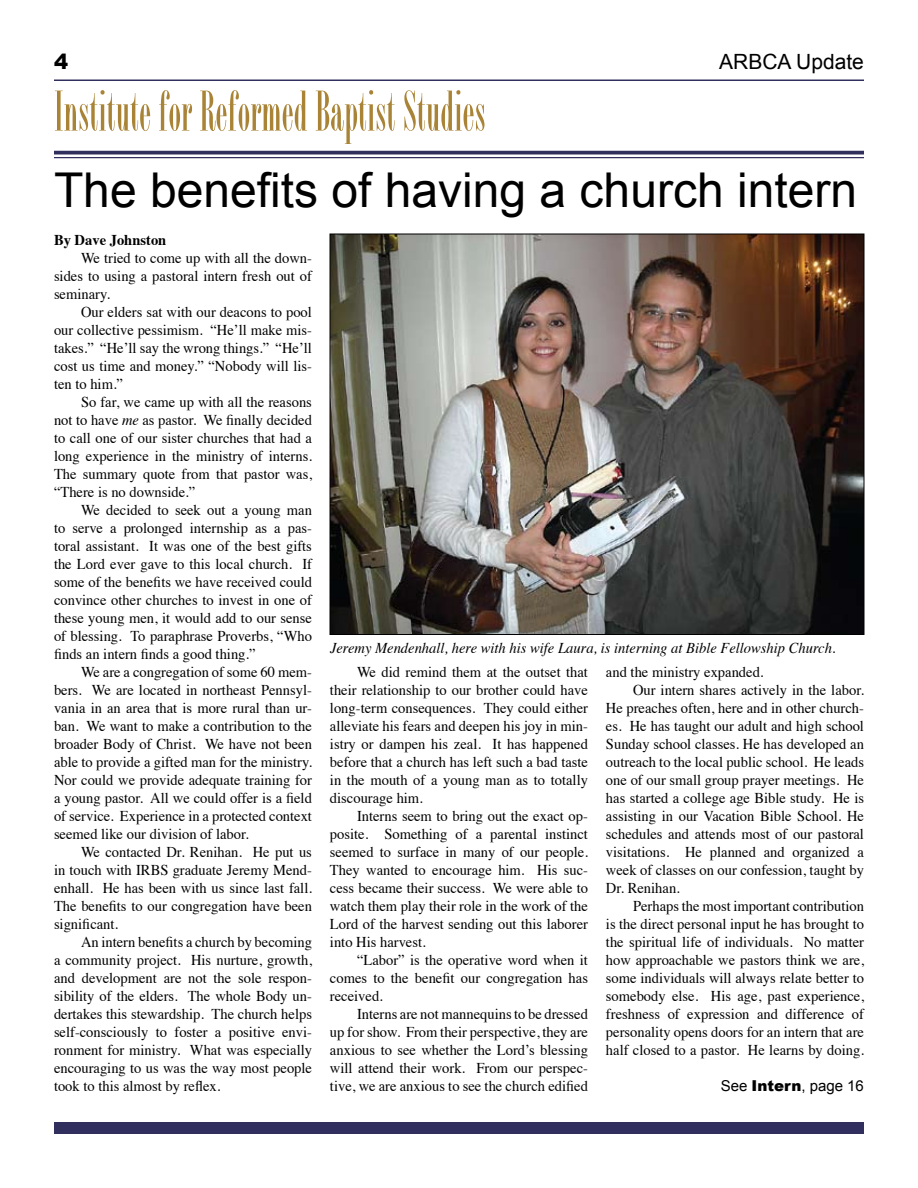
<style>
.page{position:relative;width:918px;height:1188px;background:#fff}
.page>*{position:absolute;margin:0;border:0;box-sizing:border-box;transform-origin:0 0}
.t1{font:60px "Bordeaux Roman Bold Let Plain";color:#aa8436}
.t2{font:48px "Arial";color:#000}
.t3{font:21px "Arial";color:#000}
.t4{font:900 21px "Arial";color:#000}
.t5{font:15px/18px "Times";color:#000;text-align:justify}
.t6{font:italic 15px "Times";color:#000}
.t7{font:15px "Arial";color:#000}
.t8{font:700 15px "Times";color:#000}
.s1{font-style:italic}
.s2{font-weight:900}
</style>
<div class="page">
<div style="left:54px;top:1122px;width:810px;height:12px;background:#302f5d"></div>
<hr style="left:54px;top:80px;width:810px;height:1px;background:#302f5d">
<hr style="left:54px;top:151px;width:810px;height:3px;background:#302f5d">
<hr style="left:54px;top:157px;width:810px;height:1px;background:#302f5d">
<img style="left:332px;top:236px;width:530px;height:397px">
<h3 class="t4" style="left:54px;top:46px;width:16px">4</h3>
<h3 class="t3" style="left:719px;top:48px;width:146px">ARBCA Update</h3>
<h1 class="t1" style="left:54px;top:84px;width:433px">Institute for Reformed Baptist Studies</h1>
<h2 class="t2" style="left:54px;top:159px;width:805px">The benefits of having a church intern</h2>
<p class="t8" style="left:54px;top:226px;width:114px">By Dave Johnston</p>
<p class="t5" style="left:54px;top:248px;width:260px;text-indent:27px">We tried to come up with all the down&shy;sides to using a pastoral intern fresh out of seminary.</p>
<p class="t5" style="left:54px;top:302px;width:260px;text-indent:27px">Our elders sat with our deacons to pool our collective pessimism. “He’ll make mis&shy;takes.” “He’ll say the wrong things.” “He’ll cost us time and money.” “Nobody will lis&shy;ten to him.”</p>
<p class="t5" style="left:54px;top:392px;width:260px;text-indent:27px">So far, we came up with all the reasons not to have <span class="s1">me</span> as pastor. We finally decided to call one of our sister churches that had a long experience in the ministry of interns.<br>The summary quote from that pastor was, “There is no downside.”</p>
<p class="t5" style="left:54px;top:500px;width:260px;text-indent:27px">We decided to seek out a young man to serve a prolonged internship as a pas&shy;toral assistant. It was one of the best gifts the Lord ever gave to this local church. If some of the benefits we have received could convince other churches to invest in one of these young men, it would add to our sense of blessing. To paraphrase Proverbs, “Who finds an intern finds a good thing.”</p>
<p class="t5" style="left:54px;top:662px;width:260px;text-indent:27px">We are a congregation of some 60 mem&shy;bers. We are located in northeast Pennsyl&shy;vania in an area that is more rural than ur&shy;ban. We want to make a contribution to the broader Body of Christ. We have not been able to provide a gifted man for the ministry.<br>Nor could we provide adequate training for a young pastor. All we could offer is a field of service. Experience in a protected context seemed like our division of labor.</p>
<p class="t5" style="left:54px;top:842px;width:260px;text-indent:27px">We contacted Dr. Renihan. He put us in touch with IRBS graduate Jeremy Mend&shy;enhall. He has been with us since last fall.<br>The benefits to our congregation have been significant.</p>
<p class="t5" style="left:54px;top:932px;width:260px;text-indent:27px">An intern benefits a church by becoming a community project. His nurture, growth, and development are not the sole respon&shy;sibility of the elders. The whole Body un&shy;dertakes this stewardship. The church helps self-consciously to foster a positive envi&shy;ronment for ministry. What was especially encouraging to us was the way most people took to this almost by reflex.</p>
<p class="t6" style="left:330px;top:635px;width:507px">Jeremy Mendenhall, here with his wife Laura, is interning at Bible Fellowship Church.</p>
<p class="t5" style="left:330px;top:662px;width:260px;text-indent:27px">We did remind them at the outset that their relationship to our brother could have long-term consequences. They could either alleviate his fears and deepen his joy in min&shy;istry or dampen his zeal. It has happened before that a church has left such a bad taste in the mouth of a young man as to totally discourage him.</p>
<p class="t5" style="left:330px;top:806px;width:260px;text-indent:27px">Interns seem to bring out the exact op&shy;posite. Something of a parental instinct seemed to surface in many of our people.<br>They wanted to encourage him. His suc&shy;cess became their success. We were able to watch them play their role in the work of the Lord of the harvest sending out this laborer into His harvest.</p>
<p class="t5" style="left:330px;top:950px;width:260px;text-indent:27px">“Labor” is the operative word when it comes to the benefit our congregation has received.</p>
<p class="t5" style="left:330px;top:1004px;width:260px;text-indent:27px">Interns are not mannequins to be dressed up for show. From their perspective, they are anxious to see whether the Lord’s blessing will attend their work. From our perspec&shy;tive, we are anxious to see the church edified</p>
<p class="t5" style="left:606px;top:662px;width:159px">and the ministry expanded.</p>
<p class="t5" style="left:633px;top:680px;width:233px">Our intern shares actively in the labor.</p>
<p class="t5" style="left:606px;top:698px;width:260px">He preaches often, here and in other church-</p>
<p class="t5" style="left:606px;top:716px;width:260px">es. He has taught our adult and high school</p>
<p class="t5" style="left:606px;top:734px;width:260px">Sunday school classes. He has developed an</p>
<p class="t5" style="left:606px;top:752px;width:260px">outreach to the local public school. He leads</p>
<p class="t5" style="left:606px;top:770px;width:259px">one of our small group prayer meetings. He</p>
<p class="t5" style="left:606px;top:788px;width:260px">has started a college age Bible study. He is</p>
<p class="t5" style="left:606px;top:806px;width:260px">assisting in our Vacation Bible School. He</p>
<p class="t5" style="left:606px;top:824px;width:260px">schedules and attends most of our pastoral</p>
<p class="t5" style="left:606px;top:842px;width:260px">visitations. He planned and organized a</p>
<p class="t5" style="left:606px;top:860px;width:260px">week of classes on our confession, taught by</p>
<p class="t5" style="left:606px;top:878px;width:75px">Dr. Renihan.</p>
<p class="t5" style="left:633px;top:896px;width:233px">Perhaps the most important contribution</p>
<p class="t5" style="left:606px;top:914px;width:260px">is the direct personal input he has brought to</p>
<p class="t5" style="left:606px;top:932px;width:260px">the spiritual life of individuals. No matter</p>
<p class="t5" style="left:606px;top:950px;width:259px">how approachable we pastors think we are,</p>
<p class="t5" style="left:606px;top:968px;width:260px">some individuals will always relate better to</p>
<p class="t5" style="left:606px;top:986px;width:260px">somebody else. His age, past experience,</p>
<p class="t5" style="left:606px;top:1004px;width:260px">freshness of expression and difference of</p>
<p class="t5" style="left:606px;top:1022px;width:259px">personality opens doors for an intern that are</p>
<p class="t5" style="left:606px;top:1040px;width:260px">half closed to a pastor. He learns by doing.</p>
<p class="t7" style="left:721px;top:1076px;width:145px">See <span class="s2">Intern</span>, page 16</p>
</div>
